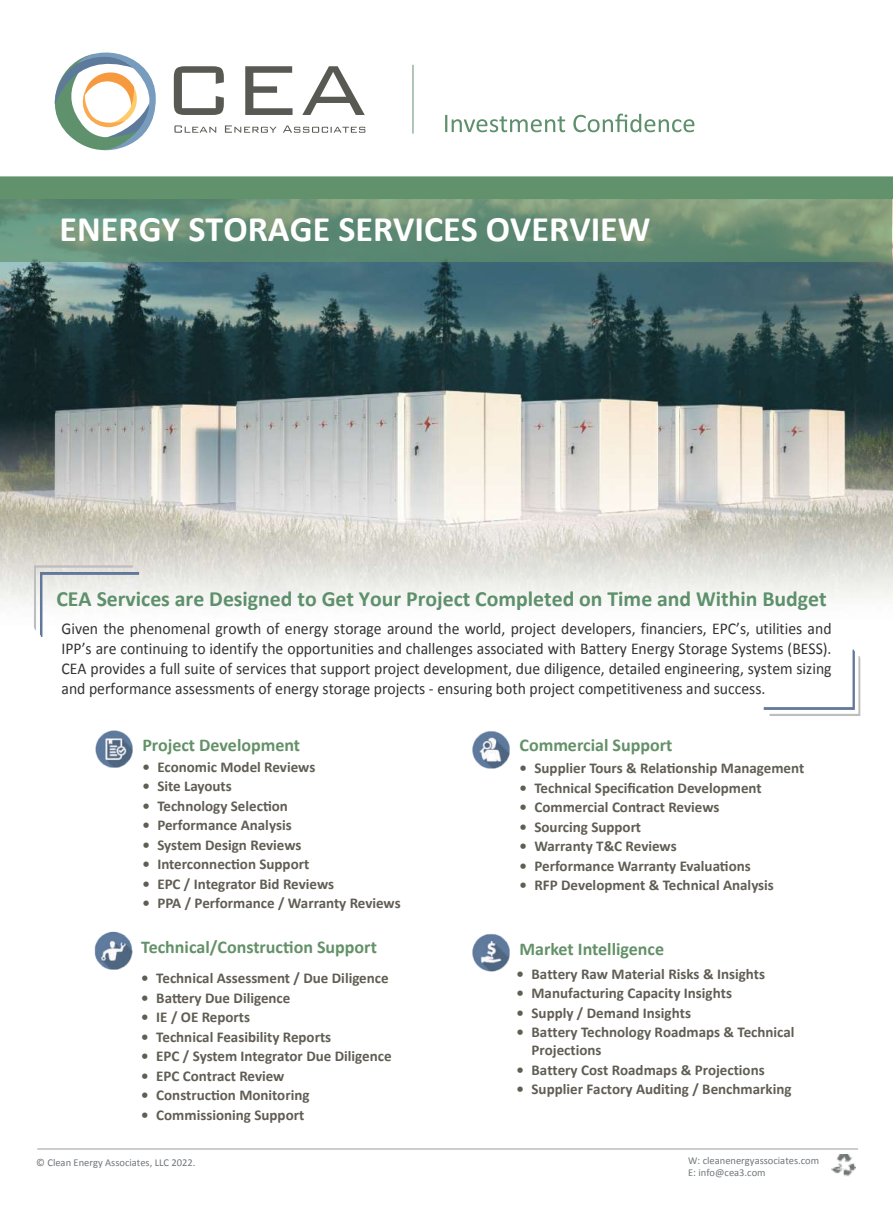
<style>
.page{position:relative;width:893px;height:1212px;background:#fff}
.page>*{position:absolute;margin:0;border:0;box-sizing:border-box;transform-origin:0 0}
.t1{font:700 36px "Calibri";color:#fff}
.t2{font:700 21.75px "Calibri";color:#5e906c}
.t3{font:700 18px "Calibri";color:#639168}
.t4{font:16.5px/19.8px "Calibri";color:#333;text-align:justify;scale:.95 1}
.t5{font:700 15px/18px "Calibri";color:#605e54}
.t6{font:10.5px/12.6px "Calibri";color:#71767a}
</style>
<div class="page">
<img style="left:0;top:199px;width:893px;height:405px">
<svg style="left:445px;top:114px;width:249px;height:18px"></svg>
<hr style="left:413px;top:65px;width:1px;height:69px;background:#5e906c">
<svg style="left:54px;top:52px;width:311px;height:99px"></svg>
<div style="left:0;top:176px;width:893px;height:23px;background:#62926c"></div>
<svg style="left:1px;top:199px;width:891px;height:63px;background:#6a9076"></svg>
<img style="left:831px;top:1155px;width:24px;height:22px">
<hr style="left:37px;top:1148px;width:821px;height:2px;background:#bcbdc0">
<img style="left:95px;top:730px;width:38px;height:38px">
<img style="left:472px;top:731px;width:37px;height:37px">
<img style="left:94px;top:931px;width:38px;height:38px">
<img style="left:472px;top:934px;width:37px;height:37px">
<img style="left:30px;top:561px;width:111px;height:76px">
<img style="left:763px;top:649px;width:98px;height:67px">
<h1 class="t1" style="left:60px;top:206px;width:592px">ENERGY STORAGE SERVICES OVERVIEW</h1>
<h2 class="t2" style="left:56px;top:585px;width:772px">CEA Services are Designed to Get Your Project Completed on Time and Within Budget</h2>
<p class="t4" style="left:62px;top:618px;width:812px">Given the phenomenal growth of energy storage around the world, project developers, financiers, EPC’s, utilities and IPP’s are continuing to identify the opportunities and challenges associated with Battery Energy Storage Systems (BESS).<br>CEA provides a full suite of services that support project development, due diligence, detailed engineering, system sizing and performance assessments of energy storage projects - ensuring both project competitiveness and success.</p>
<p class="t3" style="left:142px;top:734px;width:159px">Project Development</p>
<p class="t5" style="left:142px;top:757px;width:174px">• Economic Model Reviews</p>
<p class="t5" style="left:142px;top:777px;width:91px">• Site Layouts</p>
<p class="t5" style="left:142px;top:796px;width:147px">• Technology Selection</p>
<p class="t5" style="left:142px;top:816px;width:151px">• Performance Analysis</p>
<p class="t5" style="left:142px;top:835px;width:161px">• System Design Reviews</p>
<p class="t5" style="left:142px;top:855px;width:168px">• Interconnection Support</p>
<p class="t5" style="left:142px;top:874px;width:193px">• EPC / Integrator Bid Reviews</p>
<p class="t5" style="left:142px;top:894px;width:260px">• PPA / Performance / Warranty Reviews</p>
<p class="t3" style="left:141px;top:936px;width:237px">Technical/Construction Support</p>
<p class="t5" style="left:141px;top:968px;width:249px">• Technical Assessment / Due Diligence</p>
<p class="t5" style="left:141px;top:988px;width:151px">• Battery Due Diligence</p>
<p class="t5" style="left:141px;top:1007px;width:110px">• IE / OE Reports</p>
<p class="t5" style="left:141px;top:1027px;width:191px">• Technical Feasibility Reports</p>
<p class="t5" style="left:141px;top:1046px;width:252px">• EPC / System Integrator Due Diligence</p>
<p class="t5" style="left:141px;top:1066px;width:145px">• EPC Contract Review</p>
<p class="t5" style="left:141px;top:1085px;width:170px">• Construction Monitoring</p>
<p class="t5" style="left:141px;top:1105px;width:164px">• Commissioning Support</p>
<p class="t3" style="left:519px;top:734px;width:154px">Commercial Support</p>
<p class="t5" style="left:519px;top:758px;width:286px">• Supplier Tours &amp; Relationship Management</p>
<p class="t5" style="left:519px;top:778px;width:244px">• Technical Specification Development</p>
<p class="t5" style="left:519px;top:797px;width:201px">• Commercial Contract Reviews</p>
<p class="t5" style="left:519px;top:817px;width:123px">• Sourcing Support</p>
<p class="t5" style="left:519px;top:836px;width:159px">• Warranty T&amp;C Reviews</p>
<p class="t5" style="left:519px;top:856px;width:233px">• Performance Warranty Evaluations</p>
<p class="t5" style="left:519px;top:875px;width:256px">• RFP Development &amp; Technical Analysis</p>
<p class="t3" style="left:519px;top:937px;width:146px">Market Intelligence</p>
<p class="t5" style="left:516px;top:964px;width:250px">• Battery Raw Material Risks &amp; Insights</p>
<p class="t5" style="left:516px;top:983px;width:217px">• Manufacturing Capacity Insights</p>
<p class="t5" style="left:516px;top:1003px;width:176px">• Supply / Demand Insights</p>
<p class="t5" style="left:531px;top:1022px;width:265px;text-indent:-15px">• Battery Technology Roadmaps &amp; Technical<br>Projections</p>
<p class="t5" style="left:516px;top:1060px;width:250px">• Battery Cost Roadmaps &amp; Projections</p>
<p class="t5" style="left:516px;top:1079px;width:277px">• Supplier Factory Auditing / Benchmarking</p>
<p class="t6" style="left:36px;top:1156px;width:161px">© Clean Energy Associates, LLC 2022.</p>
<p class="t6" style="left:688px;top:1153px;width:132px">W: cleanenergyassociates.com<br>E: info@cea3.com</p>
</div>
